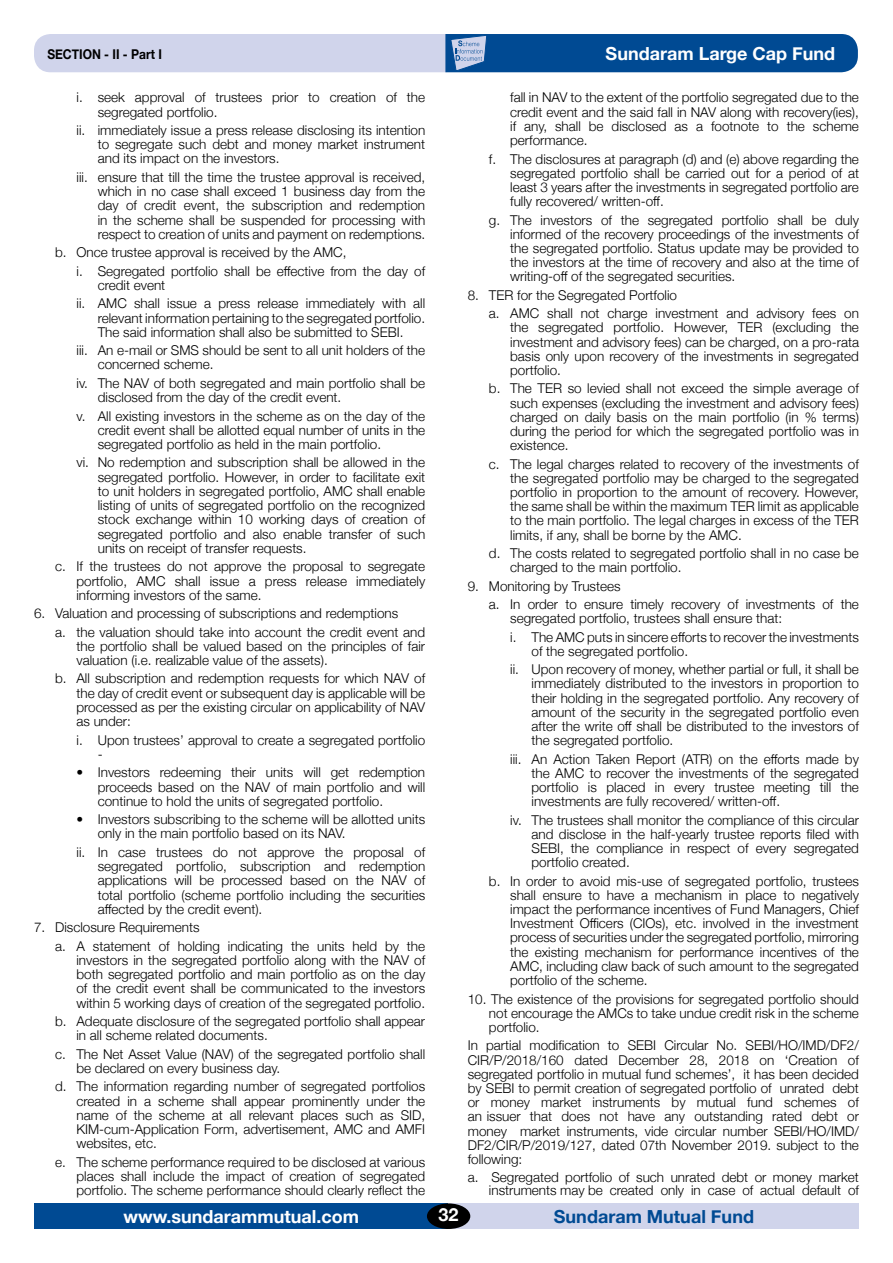
<style>
.page{position:relative;width:893px;height:1263px;background:#fff}
.page>*{position:absolute;margin:0;border:0;box-sizing:border-box;transform-origin:0 0}
.t1{font:700 18px "Helvetica Neue";color:#fff}
.t2{font:700 18px "Helvetica Neue";color:#004a93}
.t3{font:300 13.5px/14.2px "Helvetica Neue";color:#000;text-align:justify}
.t4{font:700 13.5px "Helvetica Neue";color:#000;scale:.89 1}
</style>
<div class="page">
<div style="left:34px;top:1203px;width:415px;height:26px;background:#004a93"></div>
<div style="left:449px;top:1203px;width:410px;height:26px;background:#d0d4eb"></div>
<div style="left:427px;top:1203px;width:43px;height:26px;background:#000;border-radius:50%"></div>
<svg style="left:34px;top:34px;width:824px;height:38px;background:#6e93c1"></svg>
<p class="t4" style="left:47px;top:44px;width:130px">SECTION - II - Part I</p>
<p class="t3" style="left:98px;top:89px;width:329px;text-indent:-21px">i. seek approval of trustees prior to creation of the segregated portfolio.</p>
<p class="t3" style="left:98px;top:122px;width:329px;text-indent:-21px">ii. immediately issue a press release disclosing its intention to segregate such debt and money market instrument and its impact on the investors.</p>
<p class="t3" style="left:98px;top:169px;width:329px;text-indent:-21px">iii. ensure that till the time the trustee approval is received, which in no case shall exceed 1 business day from the day of credit event, the subscription and redemption in the scheme shall be suspended for processing with respect to creation of units and payment on redemptions.</p>
<p class="t3" style="left:77px;top:242px;width:350px;line-height:18.5px;text-indent:-21px">b. Once trustee approval is received by the AMC,<br>i. Segregated portfolio shall be effective from the day of</p>
<p class="t3" style="left:77px;top:275px;width:350px;line-height:18.5px;text-indent:21px">credit event<br>ii. AMC shall issue a press release immediately with all</p>
<p class="t3" style="left:98px;top:310px;width:329px">relevant information pertaining to the segregated portfolio.<br>The said information shall also be submitted to SEBI.</p>
<p class="t3" style="left:98px;top:342px;width:329px;text-indent:-21px">iii. An e-mail or SMS should be sent to all unit holders of the concerned scheme.</p>
<p class="t3" style="left:98px;top:375px;width:329px;text-indent:-21px">iv. The NAV of both segregated and main portfolio shall be disclosed from the day of the credit event.</p>
<p class="t3" style="left:98px;top:408px;width:329px;text-indent:-21px">v. All existing investors in the scheme as on the day of the credit event shall be allotted equal number of units in the segregated portfolio as held in the main portfolio.</p>
<p class="t3" style="left:98px;top:454px;width:329px;text-indent:-21px">vi. No redemption and subscription shall be allowed in the segregated portfolio. However, in order to facilitate exit to unit holders in segregated portfolio, AMC shall enable listing of units of segregated portfolio on the recognized stock exchange within 10 working days of creation of segregated portfolio and also enable transfer of such units on receipt of transfer requests.</p>
<p class="t3" style="left:76px;top:558px;width:350px;text-indent:-21px">c. If the trustees do not approve the proposal to segregate portfolio, AMC shall issue a press release immediately informing investors of the same.</p>
<p class="t3" style="left:55px;top:603px;width:371px;line-height:18.5px;text-indent:-21px">6. Valuation and processing of subscriptions and redemptions<br>a. the valuation should take into account the credit event and</p>
<p class="t3" style="left:76px;top:638px;width:350px">the portfolio shall be valued based on the principles of fair valuation (i.e. realizable value of the assets).</p>
<p class="t3" style="left:76px;top:670px;width:350px;text-indent:-21px">b. All subscription and redemption requests for which NAV of the day of credit event or subsequent day is applicable will be processed as per the existing circular on applicability of NAV as under:</p>
<p class="t3" style="left:98px;top:732px;width:329px;text-indent:-21px">i. Upon trustees’ approval to create a segregated portfolio -</p>
<p class="t3" style="left:98px;top:764px;width:329px;text-indent:-21px">• Investors redeeming their units will get redemption proceeds based on the NAV of main portfolio and will continue to hold the units of segregated portfolio.</p>
<p class="t3" style="left:98px;top:811px;width:329px;text-indent:-21px">• Investors subscribing to the scheme will be allotted units only in the main portfolio based on its NAV.</p>
<p class="t3" style="left:98px;top:844px;width:329px;text-indent:-21px">ii. In case trustees do not approve the proposal of segregated portfolio, subscription and redemption applications will be processed based on the NAV of total portfolio (scheme portfolio including the securities affected by the credit event).</p>
<p class="t3" style="left:55px;top:917px;width:371px;line-height:18.5px;text-indent:-21px">7. Disclosure Requirements<br>a. A statement of holding indicating the units held by the</p>
<p class="t3" style="left:76px;top:952px;width:350px">investors in the segregated portfolio along with the NAV of both segregated portfolio and main portfolio as on the day of the credit event shall be communicated to the investors within 5 working days of creation of the segregated portfolio.</p>
<p class="t3" style="left:76px;top:1013px;width:350px;text-indent:-21px">b. Adequate disclosure of the segregated portfolio shall appear in all scheme related documents.</p>
<p class="t3" style="left:76px;top:1046px;width:350px;text-indent:-21px">c. The Net Asset Value (NAV) of the segregated portfolio shall be declared on every business day.</p>
<p class="t3" style="left:76px;top:1078px;width:350px;text-indent:-21px">d. The information regarding number of segregated portfolios created in a scheme shall appear prominently under the name of the scheme at all relevant places such as SID, KIM-cum-Application Form, advertisement, AMC and AMFI websites, etc.</p>
<p class="t3" style="left:76px;top:1154px;width:350px;text-indent:-21px">e. The scheme performance required to be disclosed at various places shall include the impact of creation of segregated portfolio. The scheme performance should clearly reflect the</p>
<h1 class="t1" style="left:606px;top:39px;width:231px">Sundaram Large Cap Fund</h1>
<p class="t3" style="left:510px;top:90px;width:350px">fall in NAV to the extent of the portfolio segregated due to the credit event and the said fall in NAV along with recovery(ies), if any, shall be disclosed as a footnote to the scheme performance.</p>
<p class="t3" style="left:510px;top:151px;width:350px;text-indent:-21px">f. The disclosures at paragraph (d) and (e) above regarding the segregated portfolio shall be carried out for a period of at least 3 years after the investments in segregated portfolio are fully recovered/ written-off.</p>
<p class="t3" style="left:510px;top:212px;width:350px;text-indent:-21px">g. The investors of the segregated portfolio shall be duly informed of the recovery proceedings of the investments of the segregated portfolio. Status update may be provided to the investors at the time of recovery and also at the time of writing-off of the segregated securities.</p>
<p class="t3" style="left:489px;top:285px;width:371px;line-height:18.5px;text-indent:-21px">8. TER for the Segregated Portfolio<br>a. AMC shall not charge investment and advisory fees on</p>
<p class="t3" style="left:510px;top:319px;width:350px">the segregated portfolio. However, TER (excluding the investment and advisory fees) can be charged, on a pro-rata basis only upon recovery of the investments in segregated portfolio.</p>
<p class="t3" style="left:510px;top:380px;width:350px;text-indent:-21px">b. The TER so levied shall not exceed the simple average of such expenses (excluding the investment and advisory fees) charged on daily basis on the main portfolio (in % terms) during the period for which the segregated portfolio was in existence.</p>
<p class="t3" style="left:510px;top:456px;width:350px;text-indent:-21px">c. The legal charges related to recovery of the investments of the segregated portfolio may be charged to the segregated portfolio in proportion to the amount of recovery. However, the same shall be within the maximum TER limit as applicable to the main portfolio. The legal charges in excess of the TER limits, if any, shall be borne by the AMC.</p>
<p class="t3" style="left:510px;top:545px;width:350px;text-indent:-21px">d. The costs related to segregated portfolio shall in no case be charged to the main portfolio.</p>
<p class="t3" style="left:489px;top:576px;width:371px;line-height:18.5px;text-indent:-21px">9. Monitoring by Trustees<br>a. In order to ensure timely recovery of investments of the</p>
<p class="t3" style="left:510px;top:608px;width:350px;line-height:18.5px">segregated portfolio, trustees shall ensure that:<br>i. The AMC puts in sincere efforts to recover the investments</p>
<p class="t3" style="left:510px;top:641px;width:350px;line-height:18.5px;text-indent:21px">of the segregated portfolio.<br>ii. Upon recovery of money, whether partial or full, it shall be</p>
<p class="t3" style="left:531px;top:675px;width:329px">immediately distributed to the investors in proportion to their holding in the segregated portfolio. Any recovery of amount of the security in the segregated portfolio even after the write off shall be distributed to the investors of the segregated portfolio.</p>
<p class="t3" style="left:531px;top:751px;width:329px;text-indent:-21px">iii. An Action Taken Report (ATR) on the efforts made by the AMC to recover the investments of the segregated portfolio is placed in every trustee meeting till the investments are fully recovered/ written-off.</p>
<p class="t3" style="left:531px;top:812px;width:329px;text-indent:-21px">iv. The trustees shall monitor the compliance of this circular and disclose in the half-yearly trustee reports filed with SEBI, the compliance in respect of every segregated portfolio created.</p>
<p class="t3" style="left:510px;top:873px;width:350px;text-indent:-21px">b. In order to avoid mis-use of segregated portfolio, trustees shall ensure to have a mechanism in place to negatively impact the performance incentives of Fund Managers, Chief Investment Officers (CIOs), etc. involved in the investment process of securities under the segregated portfolio, mirroring the existing mechanism for performance incentives of the AMC, including claw back of such amount to the segregated portfolio of the scheme.</p>
<p class="t3" style="left:489px;top:990px;width:371px;text-indent:-21px">10. The existence of the provisions for segregated portfolio should not encourage the AMCs to take undue credit risk in the scheme portfolio.</p>
<p class="t3" style="left:468px;top:1037px;width:393px">In partial modification to SEBI Circular No. SEBI/HO/IMD/DF2/ CIR/P/2018/160 dated December 28, 2018 on ‘Creation of segregated portfolio in mutual fund schemes’, it has been decided by SEBI to permit creation of segregated portfolio of unrated debt or money market instruments by mutual fund schemes of an issuer that does not have any outstanding rated debt or money market instruments, vide circular number SEBI/HO/IMD/ DF2/CIR/P/2019/127, dated 07th November 2019. subject to the following:</p>
<p class="t3" style="left:468px;top:1169px;width:393px;line-height:13.4px;text-align:right">a. Segregated portfolio of such unrated debt or money market instruments may be created only in case of actual default of</p>
<h1 class="t1" style="left:439px;top:1200px;width:22px">32</h1>
<h1 class="t1" style="left:124px;top:1202px;width:237px">www.sundarammutual.com</h1>
<h1 class="t2" style="left:554px;top:1202px;width:202px">Sundaram Mutual Fund</h1>
</div>
